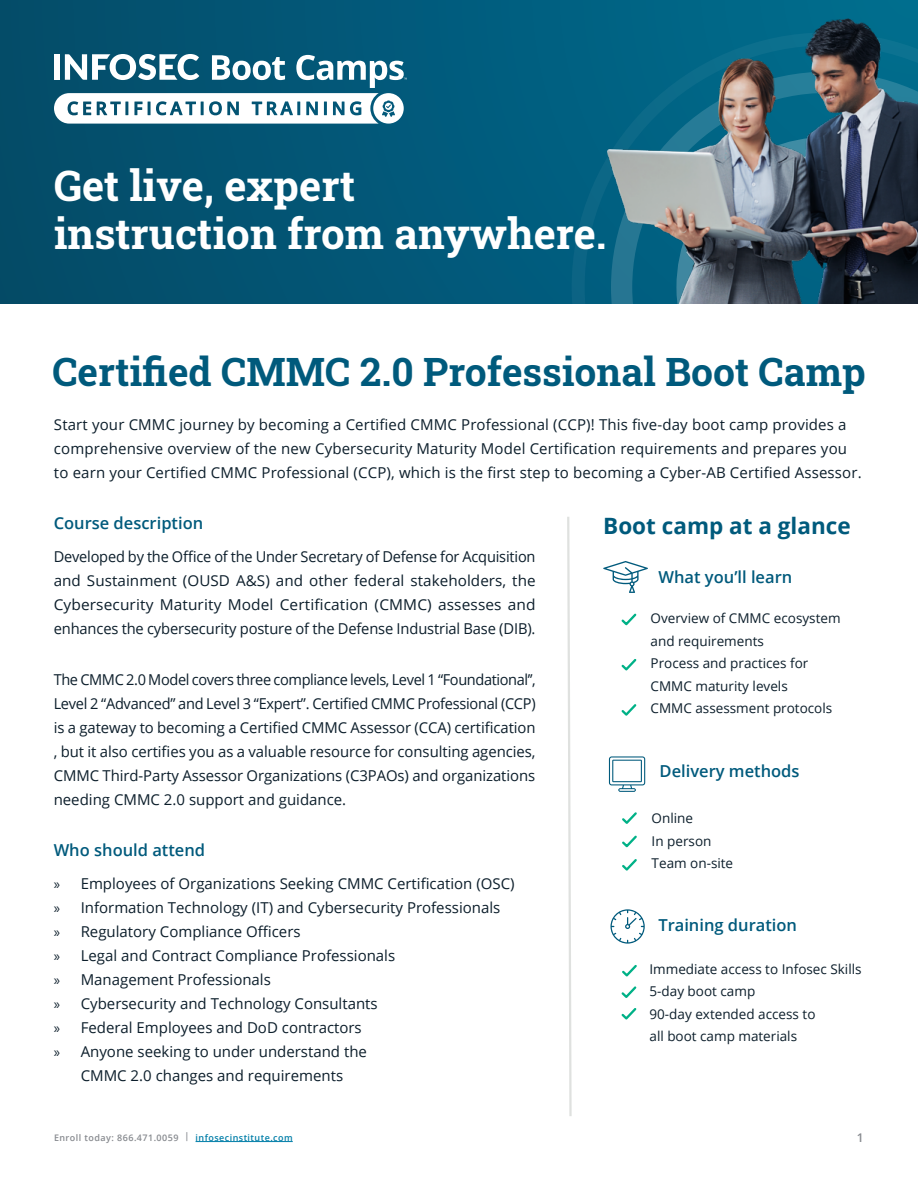
<style>
.page{position:relative;width:918px;height:1188px;background:#fff}
.page>*{position:absolute;margin:0;border:0;box-sizing:border-box;transform-origin:0 0}
.t1{font:42px/48px "Roboto Slab";color:#fff}
.t2{font:39px "Roboto Slab";color:#005a7c}
.t3{font:700 22.5px "Open Sans";color:#005a7c}
.t4{font:600 16.5px "Open Sans";color:#005a7c}
.t5{font:15px/24px "Open Sans";color:#0c1e2b;text-align:justify}
.t6{font:13.5px/22.5px "Open Sans";color:#0c1e2b}
.t7{font:600 12px "Open Sans";color:#878a8f}
.t8{font:600 9px "Open Sans";letter-spacing:.05em;color:#878a8f}
.s1{font-family:"Myriad Pro"}
.s2{color:#007ea8}
</style>
<div class="page">
<div style="left:0;top:0;width:918px;height:303px;background:linear-gradient(to right,#044a68,#006e90)"></div>
<svg style="left:572px;top:32px;width:11px;height:271px;background:#026081"></svg>
<img style="left:583px;top:8px;width:335px;height:295px">
<hr style="left:196px;top:1141px;width:97px;height:1px;background:#007ea8">
<svg style="left:567px;top:517px;width:5px;height:599px"></svg>
<svg style="left:621px;top:613px;width:16px;height:13px"></svg>
<svg style="left:622px;top:812px;width:15px;height:12px"></svg>
<svg style="left:622px;top:835px;width:15px;height:13px"></svg>
<svg style="left:622px;top:859px;width:15px;height:12px"></svg>
<svg style="left:621px;top:965px;width:16px;height:33px"></svg>
<svg style="left:610px;top:909px;width:35px;height:35px"></svg>
<svg style="left:603px;top:561px;width:45px;height:32px"></svg>
<svg style="left:609px;top:756px;width:36px;height:36px"></svg>
<svg style="left:621px;top:659px;width:16px;height:12px"></svg>
<svg style="left:621px;top:704px;width:16px;height:12px"></svg>
<svg style="left:621px;top:1008px;width:16px;height:12px"></svg>
<svg style="left:54px;top:54px;width:353px;height:70px"></svg>
<h1 class="t1" style="left:54px;top:161px;width:554px">Get live, expert<br>instruction from anywhere.</h1>
<h2 class="t2" style="left:52px;top:345px;width:815px">Certified CMMC 2.0 Professional Boot Camp</h2>
<p class="t5" style="left:54px;top:412px;width:809px;text-align:left">Start your CMMC journey by becoming a Certified CMMC Professional (CCP)! This five-day boot camp provides a comprehensive overview of the new Cybersecurity Maturity Model Certification requirements and prepares you to earn your Certified CMMC Professional (CCP), which is the first step to becoming a Cyber-AB Certified Assessor.</p>
<p class="t4" style="left:54px;top:512px;width:151px">Course description</p>
<h3 class="t3" style="left:603px;top:510px;width:249px">Boot camp at a glance</h3>
<p class="t5" style="left:54px;top:545px;width:483px">Developed by the Office of the Under Secretary of Defense for Acquisition and Sustainment (OUSD A&amp;S) and other federal stakeholders, the Cybersecurity Maturity Model Certification (CMMC) assesses and enhances the cybersecurity posture of the Defense Industrial Base (DIB).</p>
<p class="t5" style="left:54px;top:668px;width:483px">The CMMC 2.0 Model covers three compliance levels, Level 1 “Foundational’’, Level 2 “Advanced” and Level 3 “Expert”. Certified CMMC Professional (CCP) is a gateway to becoming a Certified CMMC Assessor (CCA) certification , but it also certifies you as a valuable resource for consulting agencies, CMMC Third-Party Assessor Organizations (C3PAOs) and organizations needing CMMC 2.0 support and guidance.</p>
<p class="t4" style="left:54px;top:839px;width:153px">Who should attend</p>
<p class="t5" style="left:54px;top:872px;width:462px"><span class="s1">»</span> Employees of Organizations Seeking CMMC Certification (OSC)</p>
<p class="t5" style="left:54px;top:896px;width:448px"><span class="s1">»</span> Information Technology (IT) and Cybersecurity Professionals</p>
<p class="t5" style="left:54px;top:920px;width:248px"><span class="s1">»</span> Regulatory Compliance Officers</p>
<p class="t5" style="left:54px;top:944px;width:343px"><span class="s1">»</span> Legal and Contract Compliance Professionals</p>
<p class="t5" style="left:54px;top:968px;width:219px"><span class="s1">»</span> Management Professionals</p>
<p class="t5" style="left:54px;top:992px;width:326px"><span class="s1">»</span> Cybersecurity and Technology Consultants</p>
<p class="t5" style="left:54px;top:1016px;width:310px"><span class="s1">»</span> Federal Employees and DoD contractors</p>
<p class="t5" style="left:54px;top:1040px;width:315px"><span class="s1">»</span> Anyone seeking to under understand the</p>
<p class="t5" style="left:81px;top:1064px;width:264px">CMMC 2.0 changes and requirements</p>
<p class="t4" style="left:658px;top:565px;width:135px">What you’ll learn</p>
<p class="t6" style="left:651px;top:607px;width:192px">Overview of CMMC ecosystem and requirements<br>Process and practices for<br>CMMC maturity levels<br>CMMC assessment protocols</p>
<p class="t4" style="left:660px;top:760px;width:142px">Delivery methods</p>
<p class="t6" style="left:652px;top:807px;width:83px">Online<br>In person<br>Team on-site</p>
<p class="t4" style="left:658px;top:913px;width:140px">Training duration</p>
<p class="t6" style="left:649px;top:957px;width:214px">Immediate access to Infosec Skills<br>5-day boot camp<br>90-day extended access to<br>all boot camp materials</p>
<p class="t8" style="left:54px;top:1131px;width:240px">Enroll today: 866.471.0059 | <span class="s2">infosecinstitute.com</span></p>
<p class="t7" style="left:857px;top:1129px;width:8px">1</p>
</div>
